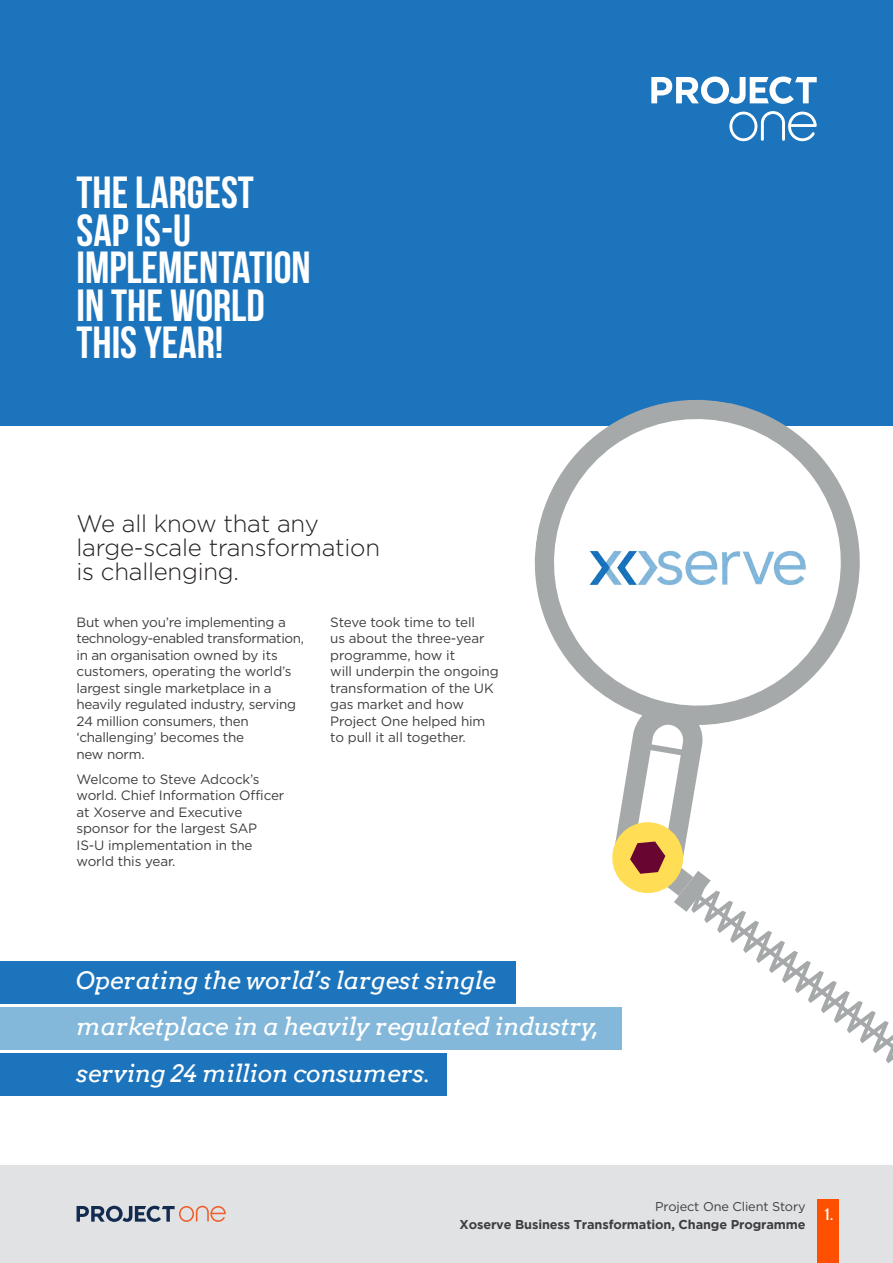
<style>
.page{position:relative;width:893px;height:1263px;background:#fff}
.page>*{position:absolute;margin:0;border:0;box-sizing:border-box;transform-origin:0 0}
.t1{font:45px/37.5px "Bebas Neue";color:#fff}
.t2{font:italic 24px/46.5px "Arvo";letter-spacing:-.01em;color:#fff}
.t3{font:300 24px/24px "Gotham";letter-spacing:-.01em;color:#231f20}
.t4{font:16.5px "Bebas Neue";color:#fff}
.t5{font:13.5px/16.5px "Gotham";letter-spacing:-.015em;color:#3e3e3f}
.t6{font:700 12.75px "Gotham";letter-spacing:-.01em;color:#3e3e3f}
.t7{font:12.75px "Gotham";letter-spacing:-.01em;color:#3e3e3f}
</style>
<div class="page">
<div style="left:0;top:1165px;width:893px;height:98px;background:#e1e2e4"></div>
<div style="left:818px;top:1199px;width:21px;height:64px;background:#fe5000"></div>
<svg style="left:77px;top:1206px;width:149px;height:16px"></svg>
<div style="left:0;top:0;width:893px;height:425px;background:#1c74bc"></div>
<svg style="left:729px;top:111px;width:88px;height:30px"></svg>
<svg style="left:651px;top:77px;width:166px;height:27px"></svg>
<svg style="left:513px;top:399px;width:369px;height:318px"></svg>
<svg style="left:607px;top:717px;width:286px;height:346px"></svg>
<img style="left:577px;top:528px;width:240px;height:80px">
<div style="left:0;top:1053px;width:446px;height:43px;background:#1c74bc"></div>
<div style="left:0;top:1007px;width:622px;height:42px;background:#83b8da"></div>
<div style="left:0;top:961px;width:516px;height:42px;background:#1c74bc"></div>
<h1 class="t1" style="left:77px;top:173px;width:236px">THE LARGEST<br>SAP IS-U<br>IMPLEMENTATION<br>IN THE WORLD<br>THIS YEAR!</h1>
<h2 class="t3" style="left:77px;top:511px;width:305px">We all know that any large-scale transformation is challenging.</h2>
<p class="t5" style="left:77px;top:613px;width:229px">But when you’re implementing a technology-enabled transformation, in an organisation owned by its customers, operating the world’s largest single marketplace in a heavily regulated industry, serving<br>24 million consumers, then ‘challenging’ becomes the<br>new norm.</p>
<p class="t5" style="left:77px;top:770px;width:209px">Welcome to Steve Adcock’s world. Chief Information Officer at Xoserve and Executive sponsor for the largest SAP<br>IS-U implementation in the world this year.</p>
<p class="t5" style="left:330px;top:613px;width:170px">Steve took time to tell<br>us about the three-year programme, how it<br>will underpin the ongoing transformation of the UK gas market and how<br>Project One helped him to pull it all together.</p>
<h2 class="t2" style="left:76px;top:956px;width:524px">Operating the world’s largest single marketplace in a heavily regulated industry, serving 24 million consumers.</h2>
<p class="t7" style="left:655px;top:1200px;width:152px">Project One Client Story</p>
<p class="t6" style="left:460px;top:1217px;width:348px">Xoserve Business Transformation, Change Programme</p>
<p class="t4" style="left:823px;top:1205px;width:11px">1.</p>
</div>
